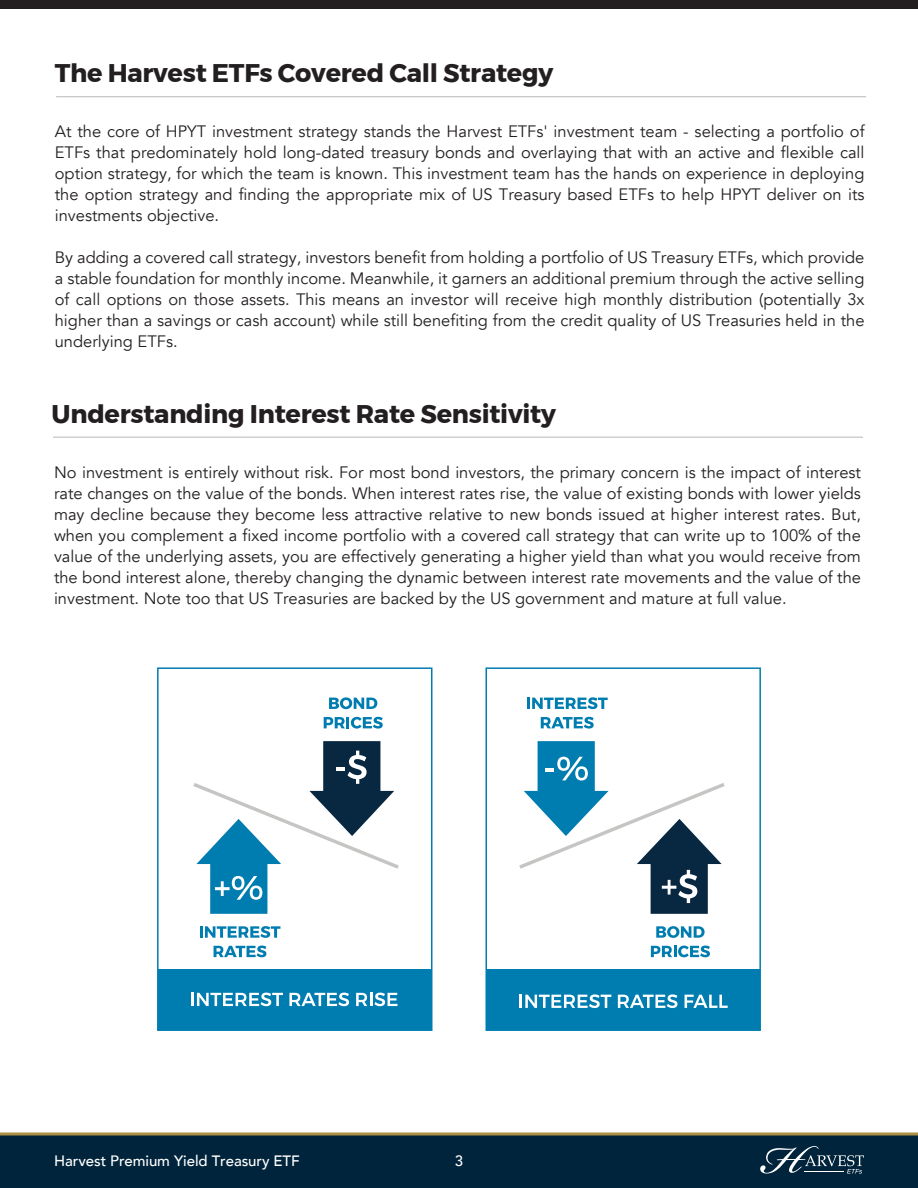
<style>
.page{position:relative;width:918px;height:1188px;background:#fff}
.page>*{position:absolute;margin:0;border:0;box-sizing:border-box;transform-origin:0 0}
.t1{font:700 25.5px "Montserrat";letter-spacing:-.01em;color:#231f20}
.t2{font:16.5px/21px "Avenir";color:#231f20;text-align:justify}
.t3{font:500 15px "Avenir";letter-spacing:-.005em;color:#fff}
</style>
<div class="page">
<hr style="left:53px;top:437px;width:810px;height:1px;background:#b7b8b9">
<div style="left:157px;top:667px;width:276px;height:364px;background:#fff;border:2px solid #007db0"></div>
<div style="left:158px;top:969px;width:274px;height:61px;background:#007db0"></div>
<svg style="left:193px;top:741px;width:206px;height:173px"></svg>
<svg style="left:200px;top:926px;width:80px;height:12px"></svg>
<svg style="left:214px;top:946px;width:52px;height:11px"></svg>
<svg style="left:329px;top:697px;width:48px;height:12px"></svg>
<svg style="left:324px;top:717px;width:59px;height:12px"></svg>
<svg style="left:191px;top:993px;width:92px;height:13px"></svg>
<svg style="left:289px;top:993px;width:60px;height:13px"></svg>
<svg style="left:356px;top:993px;width:41px;height:13px"></svg>
<div style="left:485px;top:667px;width:276px;height:364px;background:#fff;border:2px solid #007db0"></div>
<div style="left:486px;top:969px;width:274px;height:61px;background:#007db0"></div>
<svg style="left:519px;top:741px;width:206px;height:173px"></svg>
<svg style="left:527px;top:697px;width:81px;height:12px"></svg>
<svg style="left:541px;top:717px;width:53px;height:12px"></svg>
<svg style="left:656px;top:926px;width:49px;height:12px"></svg>
<svg style="left:651px;top:946px;width:59px;height:11px"></svg>
<svg style="left:520px;top:994px;width:91px;height:14px"></svg>
<svg style="left:618px;top:994px;width:60px;height:14px"></svg>
<svg style="left:685px;top:995px;width:43px;height:13px"></svg>
<hr style="left:56px;top:96px;width:810px;height:1px;background:#b7b8b9">
<div style="left:0;top:1134px;width:918px;height:54px;background:#00243b"></div>
<svg style="left:0;top:1132px;width:918px;height:4px;background:#9f905b"></svg>
<svg style="left:760px;top:1146px;width:104px;height:28px"></svg>
<div style="left:0;top:0;width:918px;height:8px;background:#231f20"></div>
<h1 class="t1" style="left:55px;top:53px;width:500px">The Harvest ETFs Covered Call Strategy</h1>
<p class="t2" style="left:55px;top:122px;width:811px">At the core of HPYT investment strategy stands the Harvest ETFs' investment team - selecting a portfolio of ETFs that predominately hold long-dated treasury bonds and overlaying that with an active and flexible call option strategy, for which the team is known. This investment team has the hands on experience in deploying the option strategy and finding the appropriate mix of US Treasury based ETFs to help HPYT deliver on its investments objective.</p>
<p class="t2" style="left:55px;top:248px;width:811px">By adding a covered call strategy, investors benefit from holding a portfolio of US Treasury ETFs, which provide a stable foundation for monthly income. Meanwhile, it garners an additional premium through the active selling of call options on those assets. This means an investor will receive high monthly distribution (potentially 3x higher than a savings or cash account) while still benefiting from the credit quality of US Treasuries held in the underlying ETFs.</p>
<h1 class="t1" style="left:52px;top:393px;width:506px">Understanding Interest Rate Sensitivity</h1>
<p class="t2" style="left:54px;top:462px;width:809px">No investment is entirely without risk. For most bond investors, the primary concern is the impact of interest rate changes on the value of the bonds. When interest rates rise, the value of existing bonds with lower yields may decline because they become less attractive relative to new bonds issued at higher interest rates. But, when you complement a fixed income portfolio with a covered call strategy that can write up to 100% of the value of the underlying assets, you are effectively generating a higher yield than what you would receive from the bond interest alone, thereby changing the dynamic between interest rate movements and the value of the investment. Note too that US Treasuries are backed by the US government and mature at full value.</p>
<p class="t3" style="left:54px;top:1148px;width:247px">Harvest Premium Yield Treasury ETF</p>
<p class="t3" style="left:455px;top:1148px;width:10px">3</p>
</div>
